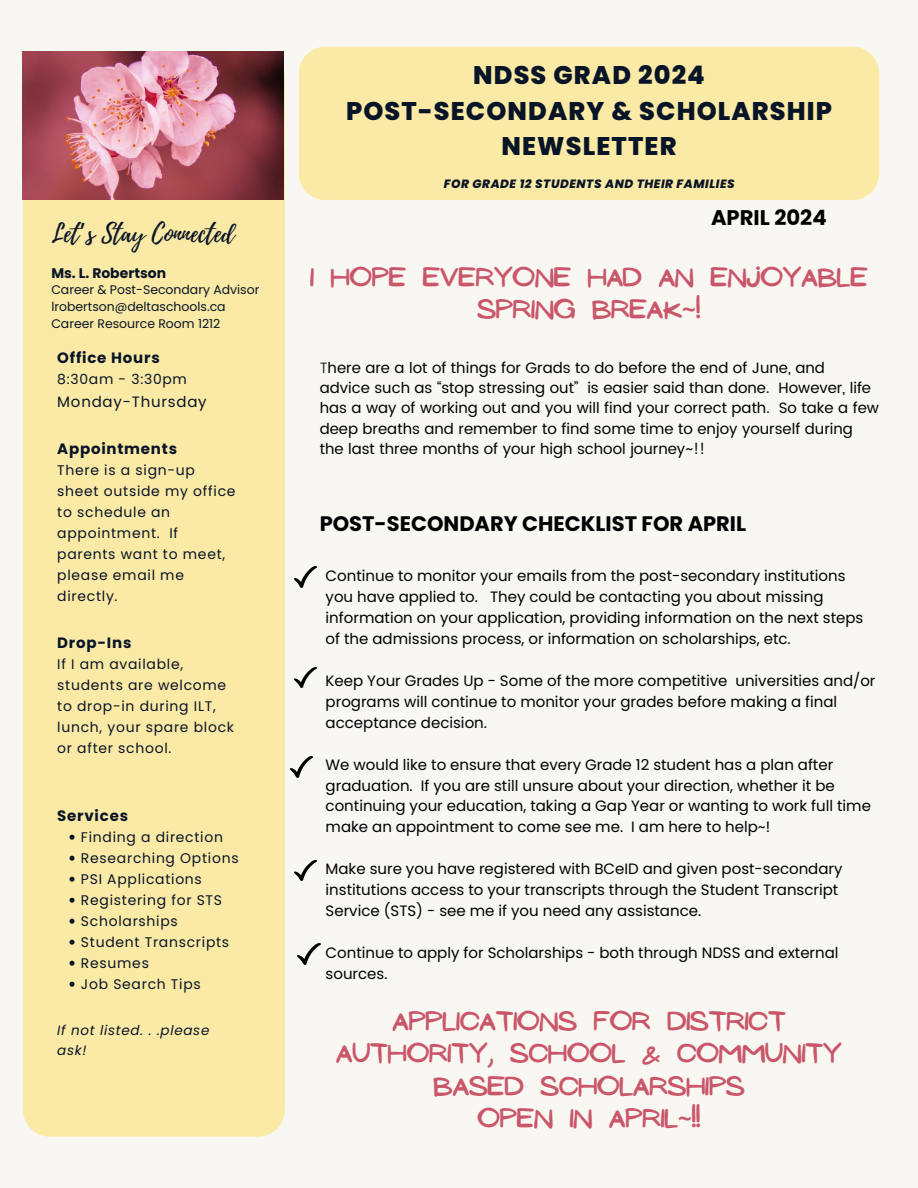
<style>
.page{position:relative;width:918px;height:1188px;background:#f8f7f2}
.page>*{position:absolute;margin:0;border:0;box-sizing:border-box;transform-origin:0 0}
.t1{font:800 25.5px/35.2px "Poppins";letter-spacing:.045em;color:#081427;text-align:center}
.t2{font:24.75px "Playlist Script";color:#081427}
.t3{font:24px/32.7px "NF Ananias Bold";color:#c95669;text-align:center}
.t4{font:700 21.15px "Poppins";color:#000}
.t5{font:700 21px "Poppins";color:#000}
.t6{font:15px/21px "Poppins";color:#000}
.t7{font:700 15px "Poppins";letter-spacing:.05em;color:#081427}
.t8{font:15px "Poppins";letter-spacing:.05em;color:#081427}
.t9{font:13.95px/21px "Poppins";letter-spacing:.05em;color:#081427}
.t10{font:700 13.95px "Poppins";color:#081427}
.t11{font:italic 13.5px/20.2px "Poppins";letter-spacing:.05em;color:#081427}
.t12{font:12.45px/16.6px "Poppins";color:#081427}
.t13{font:italic 800 12px "Poppins";letter-spacing:.045em;color:#081427}
.s1{font-family:"Noto Sans Gurmukhi"}
.s2{font-family:"Noto Sans";font-weight:700}
.s3{font-weight:300}
</style>
<div class="page">
<div style="left:299px;top:47px;width:580px;height:153px;background:#fbeaa5;border-radius:27px"></div>
<div style="left:23px;top:72px;width:262px;height:1065px;background:#fbeaa5"></div>
<img style="left:23px;top:51px;width:261px;height:149px">
<img style="left:294px;top:567px;width:23px;height:20px">
<img style="left:294px;top:668px;width:23px;height:20px">
<img style="left:290px;top:757px;width:23px;height:20px">
<img style="left:294px;top:860px;width:23px;height:21px">
<img style="left:298px;top:944px;width:22px;height:20px">
<svg style="left:70px;top:835px;width:5px;height:5px"></svg>
<svg style="left:70px;top:856px;width:5px;height:5px"></svg>
<svg style="left:70px;top:877px;width:5px;height:5px"></svg>
<svg style="left:70px;top:898px;width:5px;height:5px"></svg>
<svg style="left:70px;top:919px;width:5px;height:5px"></svg>
<svg style="left:70px;top:940px;width:5px;height:5px"></svg>
<svg style="left:70px;top:961px;width:5px;height:5px"></svg>
<svg style="left:70px;top:982px;width:5px;height:5px"></svg>
<p class="t2" style="left:51px;top:216px;width:185px">Let<span class="s1">’</span>s Stay Connected</p>
<p class="t10" style="left:51px;top:263px;width:116px">Ms. L. Robertson</p>
<p class="t12" style="left:51px;top:282px;width:209px">Career &amp; Post-Secondary Advisor lrobertson@deltaschools.ca<br>Career Resource Room 1212</p>
<p class="t7" style="left:57px;top:347px;width:104px">Office Hours</p>
<p class="t9" style="left:57px;top:369px;width:131px">8:30am - 3:30pm</p>
<p class="t8" style="left:57px;top:391px;width:151px">Monday-Thursday</p>
<p class="t7" style="left:57px;top:438px;width:121px">Appointments</p>
<p class="t9" style="left:57px;top:460px;width:180px">There is a sign-up sheet outside my office to schedule an appointment. If parents want to meet, please email me directly.</p>
<p class="t7" style="left:57px;top:632px;width:76px">Drop-Ins</p>
<p class="t9" style="left:57px;top:654px;width:178px">If I am available, students are welcome to drop-in during ILT, lunch, your spare block or after school.</p>
<p class="t7" style="left:57px;top:805px;width:72px">Services</p>
<p class="t9" style="left:81px;top:827px;width:144px">Finding a direction</p>
<p class="t9" style="left:81px;top:848px;width:159px">Researching Options</p>
<h6 class="t9" style="left:81px;top:869px;width:122px">PSI Applications</h6>
<h1 class="t9" style="left:81px;top:890px;width:143px">Registering for STS</h1>
<p class="t9" style="left:81px;top:911px;width:98px">Scholarships</p>
<h3 class="t9" style="left:81px;top:932px;width:150px">Student Transcripts</h3>
<h2 class="t9" style="left:81px;top:953px;width:69px">Resumes</h2>
<p class="t9" style="left:81px;top:974px;width:121px">Job Search Tips</p>
<h3 class="t11" style="left:57px;top:1020px;width:154px">If not listed. . .please ask!</h3>
<p class="t1" style="left:346px;top:58px;width:488px">NDSS GRAD 2024<br>POST-SECONDARY &amp; SCHOLARSHIP<br>NEWSLETTER</p>
<p class="t13" style="left:444px;top:175px;width:292px">FOR GRADE 12 STUDENTS AND THEIR FAMILIES</p>
<p class="t4" style="left:711px;top:203px;width:117px">APRIL 2024</p>
<p class="t3" style="left:310px;top:261px;width:559px">I HOPE EVERYONE HAD AN ENJOYABLE<br>SPRING BREAK<span class="s2">~</span>!</p>
<p class="t6" style="left:320px;top:358px;width:561px;line-height:20.2px"><span class="s3">T</span>here are a lot of things for Grads to do before the end of June, and<br>advice such as “stop stressing out” is easier said than done. However, life has a way of working out and you will find your correct path. So take a few deep breaths and remember to find some time to enjoy yourself during</p>
<p class="t6" style="left:320px;top:438px;width:387px">the last three months of your high school journey~!!</p>
<p class="t5" style="left:320px;top:509px;width:428px">POST-SECONDARY CHECKLIST FOR APRIL</p>
<p class="t6" style="left:326px;top:566px;width:539px">Continue to monitor your emails from the post-secondary institutions you have applied to. They could be contacting you about missing information on your application, providing information on the next steps of the admissions process, or information on scholarships, etc.</p>
<h5 class="t6" style="left:326px;top:670px;width:551px">Keep Your Grades Up - Some of the more competitive universities and/or programs will continue to monitor your grades before making a final acceptance decision.</h5>
<h5 class="t6" style="left:326px;top:754px;width:547px">We would like to ensure that every Grade 12 student has a plan after graduation. If you are still unsure about your direction, whether it be continuing your education, taking a Gap Year or wanting to work full time make an appointment to come see me. I am here to help~!</h5>
<h5 class="t6" style="left:326px;top:858px;width:518px">Make sure you have registered with BCeID and given post-secondary institutions access to your transcripts through the Student Transcript<br>Service (STS) - see me if you need any assistance.</h5>
<h2 class="t6" style="left:326px;top:942px;width:515px">Continue to apply for Scholarships - both through NDSS and external sources.</h2>
<h3 class="t3" style="left:336px;top:1005px;width:507px">APPLICATIONS FOR DISTRICT<br>AUTHORITY, SCHOOL &amp; COMMUNITY<br>BASED SCHOLARSHIPS<br>OPEN IN APRIL<span class="s2">~</span>!!</h3>
</div>
